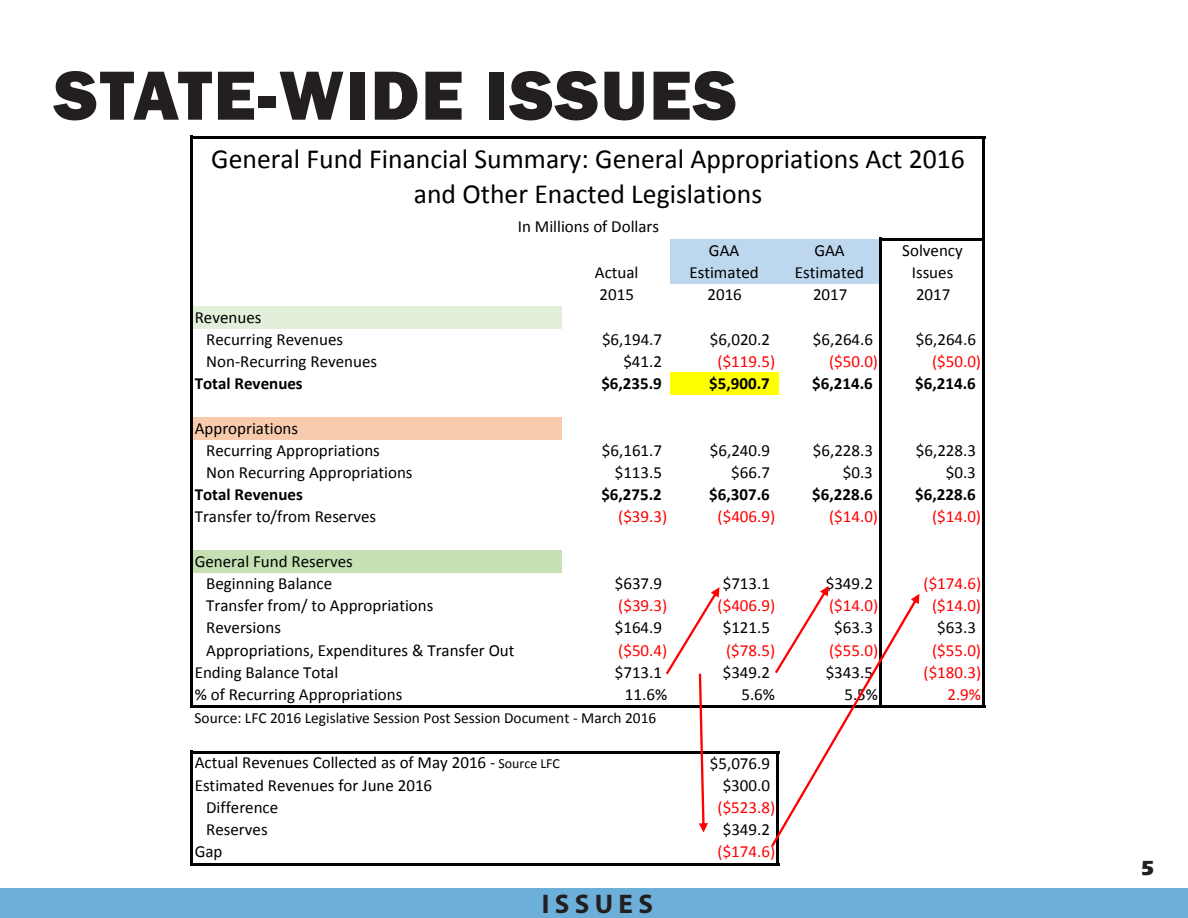
<style>
.page{position:relative;width:1188px;height:918px;background:#fff}
.page>*{position:absolute;margin:0;border:0;box-sizing:border-box;transform-origin:0 0}
.Department_Heading_I{font:800 72px "Franklin Gothic";letter-spacing:.025em;color:#231f20}
.t1{font:27.75px/35.4px "Calibri";color:#000;text-align:center}
.t2{font:700 27px "Myriad Pro";letter-spacing:.2em;color:#231f20}
.t3{font:700 21px "Eras ITC";color:#231f20}
.t4{font:16.95px/22.2px "Calibri";color:#000;text-align:center}
.t5{font:16.95px "Calibri";color:#f00}
.t6{font:700 16.95px "Calibri";color:#000}
.t7{font:15.45px "Calibri";color:#000}
.s1{font-size:13.95px}
</style>
<div class="page">
<div style="left:670px;top:239px;width:211px;height:45px;background:#bdd7ee"></div>
<div style="left:193px;top:306px;width:369px;height:22px;background:#e2efda"></div>
<div style="left:670px;top:373px;width:108px;height:22px;background:#ff0"></div>
<div style="left:193px;top:417px;width:369px;height:22px;background:#f8cbad"></div>
<div style="left:193px;top:550px;width:369px;height:22px;background:#c6e0b4"></div>
<hr style="left:190px;top:136px;width:3px;height:572px;background:#000">
<hr style="left:190px;top:751px;width:3px;height:115px;background:#000">
<hr style="left:982px;top:139px;width:3px;height:569px;background:#000">
<hr style="left:879px;top:238px;width:3px;height:470px;background:#000">
<hr style="left:776px;top:754px;width:3px;height:112px;background:#000">
<hr style="left:193px;top:136px;width:792px;height:3px;background:#000">
<hr style="left:882px;top:238px;width:103px;height:3px;background:#000">
<hr style="left:193px;top:705px;width:792px;height:3px;background:#000">
<hr style="left:193px;top:751px;width:586px;height:3px;background:#000">
<hr style="left:193px;top:863px;width:586px;height:3px;background:#000">
<svg style="left:771px;top:586px;width:148px;height:260px"></svg>
<svg style="left:666px;top:587px;width:54px;height:245px"></svg>
<div style="left:0;top:888px;width:1188px;height:30px;background:#6cafd9"></div>
<p class="Department_Heading_I" style="left:54px;top:49px;width:684px">STATE-WIDE ISSUES</p>
<p class="t1" style="left:211px;top:140px;width:755px">General Fund Financial Summary: General Appropriations Act 2016 and Other Enacted Legislations</p>
<p class="t4" style="left:518px;top:215px;width:143px">In Millions of Dollars</p>
<p class="t4" style="left:595px;top:261px;width:45px">Actual</p>
<p class="t4" style="left:690px;top:238px;width:71px">GAA<br>Estimated</p>
<p class="t4" style="left:795px;top:238px;width:71px">GAA<br>Estimated</p>
<p class="t4" style="left:902px;top:238px;width:62px">Solvency<br>Issues</p>
<p class="t4" style="left:206px;top:305px;width:138px;text-align:left;text-indent:-11px">Revenues<br>Recurring Revenues</p>
<p class="t4" style="left:600px;top:283px;width:36px">2015</p>
<p class="t4" style="left:708px;top:283px;width:36px">2016</p>
<p class="t4" style="left:813px;top:283px;width:36px">2017</p>
<p class="t4" style="left:916px;top:283px;width:36px">2017</p>
<p class="t4" style="left:602px;top:328px;width:62px">$6,194.7</p>
<p class="t4" style="left:710px;top:328px;width:62px">$6,020.2</p>
<p class="t4" style="left:813px;top:328px;width:62px">$6,264.6</p>
<p class="t4" style="left:916px;top:328px;width:62px">$6,264.6</p>
<p class="t4" style="left:206px;top:350px;width:172px">Non‐Recurring Revenues</p>
<p class="t4" style="left:623px;top:350px;width:40px">$41.2</p>
<p class="t5" style="left:718px;top:350px;width:59px">($119.5)</p>
<p class="t5" style="left:829px;top:350px;width:50px">($50.0)</p>
<p class="t5" style="left:932px;top:350px;width:50px">($50.0)</p>
<p class="t6" style="left:195px;top:372px;width:110px">Total Revenues</p>
<p class="t6" style="left:601px;top:372px;width:62px">$6,235.9</p>
<p class="t6" style="left:709px;top:372px;width:62px">$5,900.7</p>
<p class="t6" style="left:812px;top:372px;width:62px">$6,214.6</p>
<p class="t6" style="left:915px;top:372px;width:62px">$6,214.6</p>
<p class="t4" style="left:206px;top:416px;width:175px;text-align:left;text-indent:-11px">Appropriations<br>Recurring Appropriations</p>
<p class="t4" style="left:602px;top:439px;width:62px">$6,161.7</p>
<p class="t4" style="left:710px;top:439px;width:62px">$6,240.9</p>
<p class="t4" style="left:813px;top:439px;width:62px">$6,228.3</p>
<p class="t4" style="left:916px;top:439px;width:62px">$6,228.3</p>
<p class="t4" style="left:206px;top:461px;width:208px">Non Recurring Appropriations</p>
<p class="t4" style="left:615px;top:461px;width:49px">$113.5</p>
<p class="t4" style="left:731px;top:461px;width:40px">$66.7</p>
<p class="t4" style="left:843px;top:461px;width:32px">$0.3</p>
<p class="t4" style="left:946px;top:461px;width:32px">$0.3</p>
<p class="t6" style="left:195px;top:483px;width:110px">Total Revenues</p>
<p class="t6" style="left:601px;top:483px;width:62px">$6,275.2</p>
<p class="t6" style="left:709px;top:483px;width:62px">$6,307.6</p>
<p class="t6" style="left:812px;top:483px;width:62px">$6,228.6</p>
<p class="t6" style="left:915px;top:483px;width:62px">$6,228.6</p>
<p class="t4" style="left:195px;top:505px;width:183px">Transfer to/from Reserves</p>
<p class="t5" style="left:618px;top:505px;width:50px">($39.3)</p>
<p class="t5" style="left:718px;top:505px;width:59px">($406.9)</p>
<p class="t5" style="left:829px;top:505px;width:50px">($14.0)</p>
<p class="t5" style="left:932px;top:505px;width:50px">($14.0)</p>
<p class="t4" style="left:195px;top:550px;width:160px">General Fund Reserves<br>Beginning Balance</p>
<p class="t4" style="left:615px;top:572px;width:49px">$637.9</p>
<p class="t4" style="left:723px;top:572px;width:49px">$713.1</p>
<p class="t4" style="left:826px;top:572px;width:49px">$349.2</p>
<p class="t5" style="left:924px;top:572px;width:59px">($174.6)</p>
<p class="t4" style="left:206px;top:594px;width:229px">Transfer from/ to Appropriations</p>
<p class="t5" style="left:618px;top:594px;width:50px">($39.3)</p>
<p class="t5" style="left:718px;top:594px;width:59px">($406.9)</p>
<p class="t5" style="left:829px;top:594px;width:50px">($14.0)</p>
<p class="t5" style="left:932px;top:594px;width:50px">($14.0)</p>
<p class="t4" style="left:206px;top:616px;width:76px">Reversions</p>
<p class="t4" style="left:615px;top:616px;width:49px">$164.9</p>
<p class="t4" style="left:723px;top:616px;width:49px">$121.5</p>
<p class="t4" style="left:834px;top:616px;width:40px">$63.3</p>
<p class="t4" style="left:937px;top:616px;width:40px">$63.3</p>
<p class="t4" style="left:206px;top:638px;width:310px">Appropriations, Expenditures &amp; Transfer Out</p>
<p class="t5" style="left:618px;top:638px;width:50px">($50.4)</p>
<p class="t5" style="left:726px;top:638px;width:50px">($78.5)</p>
<p class="t5" style="left:829px;top:638px;width:50px">($55.0)</p>
<p class="t5" style="left:932px;top:638px;width:50px">($55.0)</p>
<p class="t4" style="left:195px;top:661px;width:145px">Ending Balance Total</p>
<p class="t4" style="left:615px;top:661px;width:49px">$713.1</p>
<p class="t4" style="left:723px;top:661px;width:49px">$349.2</p>
<p class="t4" style="left:826px;top:661px;width:49px">$343.5</p>
<p class="t5" style="left:924px;top:660px;width:59px">($180.3)</p>
<p class="t4" style="left:195px;top:682px;width:209px">% of Recurring Appropriations</p>
<p class="t4" style="left:625px;top:682px;width:44px">11.6%</p>
<p class="t4" style="left:741px;top:682px;width:35px">5.6%</p>
<p class="t4" style="left:844px;top:682px;width:35px">5.5%</p>
<p class="t5" style="left:947px;top:682px;width:35px">2.9%</p>
<p class="t7" style="left:195px;top:707px;width:463px">Source: LFC 2016 Legislative Session Post Session Document ‐ March 2016</p>
<p class="t4" style="left:195px;top:751px;width:367px">Actual Revenues Collected as of May 2016 ‐ <span class="s1">Source LFC</span></p>
<p class="t4" style="left:710px;top:752px;width:62px">$5,076.9</p>
<p class="t4" style="left:195px;top:774px;width:239px">Estimated Revenues for June 2016</p>
<p class="t4" style="left:723px;top:774px;width:49px">$300.0</p>
<p class="t4" style="left:206px;top:796px;width:74px">Difference</p>
<p class="t5" style="left:718px;top:796px;width:59px">($523.8)</p>
<p class="t4" style="left:206px;top:818px;width:63px">Reserves</p>
<p class="t4" style="left:723px;top:818px;width:49px">$349.2</p>
<p class="t4" style="left:195px;top:840px;width:29px">Gap</p>
<p class="t5" style="left:718px;top:840px;width:59px">($174.6)</p>
<h3 class="t2" style="left:542px;top:887px;width:113px">ISSUES</h3>
<p class="t3" style="left:1141px;top:856px;width:15px">5</p>
</div>
